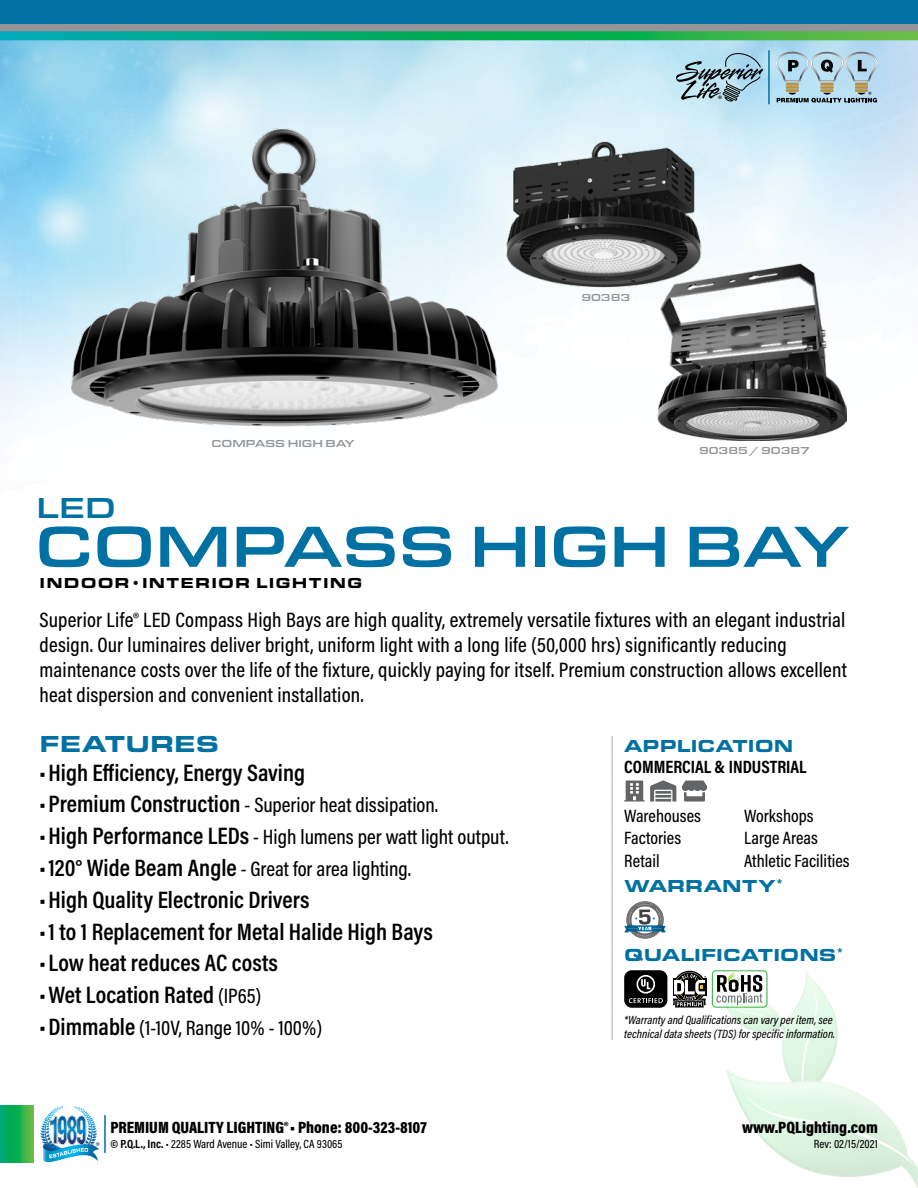
<style>
.page{position:relative;width:918px;height:1188px;background:#fff}
.page>*{position:absolute;margin:0;border:0;box-sizing:border-box;transform-origin:0 0}
.t1{font:500 60px "Eurostile Ext";letter-spacing:-.005em;color:#0071a2}
.t2{font:500 30px "Eurostile Ext";color:#0071a2}
.t3{font:600 24px "Acumin Pro Cond";color:#000}
.t4{font:900 24px "Eurostile Ext";color:#0071a2}
.t5{font:500 21px/25.2px "Acumin Pro Cond";letter-spacing:.01em;color:#000}
.t6{font:500 18px "Acumin Pro Cond";color:#000}
.t7{font:900 18px "Eurostile Ext";color:#0071a2}
.t8{font:700 18px "Acumin Pro Cond";color:#000}
.t9{font:900 16.5px "Acumin Pro Cond";color:#000}
.t10{font:900 15px "Eurostile Ext";letter-spacing:.075em;color:#000}
.t11{font:italic 500 12px/14.4px "Acumin Pro Cond";color:#000}
.t12{font:500 12px "Acumin Pro Cond";color:#000}
.t13{font:500 10.5px "Eurostile Ext";color:#939598}
.t14{font:700 4.8px "Helvetica";color:#000;scale:1.07 1}
.s1{font-weight:600;font-size:24px}
.s2{font-weight:500;font-size:21px}
.s3{font-weight:700}
</style>
<div class="page">
<img style="left:0;top:40px;width:918px;height:696px">
<img style="left:711px;top:972px;width:207px;height:215px">
<div style="left:0;top:15px;width:918px;height:18px;background:#939598"></div>
<div style="left:0;top:0;width:918px;height:24px;background:#0071a2"></div>
<svg style="left:0;top:1106px;width:33px;height:56px;background:#1caf53"></svg>
<svg style="left:676px;top:51px;width:87px;height:51px;background:#91b2c0"></svg>
<hr style="left:768px;top:50px;width:2px;height:54px;background:#0071a2">
<svg style="left:0;top:31px;width:918px;height:9px;background:#19ad69"></svg>
<svg style="left:776px;top:52px;width:102px;height:51px;background:#a1bcc6"></svg>
<svg style="left:59px;top:1106px;width:18px;height:2px"></svg>
<img style="left:43px;top:1116px;width:57px;height:46px">
<hr style="left:104px;top:1115px;width:2px;height:38px;background:#0071a2">
<svg style="left:611px;top:736px;width:2px;height:19px"></svg>
<hr style="left:611px;top:755px;width:2px;height:23px;background:#c7c8ca">
<hr style="left:611px;top:778px;width:2px;height:27px;background:#c7c8ca">
<hr style="left:611px;top:805px;width:2px;height:22px;background:#c7c8ca">
<hr style="left:611px;top:827px;width:2px;height:22px;background:#c7c8ca">
<hr style="left:611px;top:849px;width:2px;height:22px;background:#c7c8ca">
<hr style="left:611px;top:871px;width:2px;height:24px;background:#c7c8ca">
<hr style="left:611px;top:895px;width:2px;height:50px;background:#c7c8ca">
<svg style="left:611px;top:945px;width:2px;height:19px"></svg>
<hr style="left:611px;top:964px;width:2px;height:50px;background:#c7c8ca">
<hr style="left:611px;top:1014px;width:2px;height:26px;background:#c7c8ca">
<svg style="left:624px;top:780px;width:83px;height:22px"></svg>
<svg style="left:626px;top:901px;width:38px;height:38px"></svg>
<svg style="left:624px;top:902px;width:42px;height:36px"></svg>
<div style="left:624px;top:970px;width:43px;height:38px;background:#000;border-radius:8px"></div>
<svg style="left:629px;top:975px;width:34px;height:28px"></svg>
<svg style="left:673px;top:970px;width:34px;height:38px"></svg>
<svg style="left:716px;top:972px;width:46px;height:33px"></svg>
<div style="left:712px;top:970px;width:56px;height:38px;border:1px solid #fff;border-radius:4px"></div>
<img style="left:72px;top:129px;width:774px;height:311px">
<p class="t2" style="left:37px;top:486px;width:81px">LED</p>
<p class="t13" style="left:211px;top:436px;width:145px">COMPASS HIGH BAY</p>
<p class="t14" style="left:718px;top:93px;width:5px">®</p>
<p class="t13" style="left:581px;top:290px;width:50px">90383</p>
<p class="t13" style="left:699px;top:443px;width:113px">90385 / 90387</p>
<p class="t1" style="left:35px;top:504px;width:816px">COMPASS HIGH BAY</p>
<p class="t10" style="left:40px;top:572px;width:324px">INDOOR•INTERIOR LIGHTING</p>
<p class="t5" style="left:40px;top:606px;width:809px">Superior Life® LED Compass High Bays are high quality, extremely versatile fixtures with an elegant industrial design. Our luminaires deliver bright, uniform light with a long life (50,000 hrs) significantly reducing maintenance costs over the life of the fixture, quickly paying for itself. Premium construction allows excellent heat dispersion and convenient installation.</p>
<p class="t4" style="left:40px;top:726px;width:181px">FEATURES</p>
<p class="t3" style="left:40px;top:757px;width:267px">•High Efficiency, Energy Saving</p>
<p class="t5" style="left:40px;top:792px;width:400px"><span class="s1">•Premium Construction</span> - Superior heat dissipation.</p>
<p class="t5" style="left:40px;top:824px;width:471px"><span class="s1">•High Performance LEDs</span> - High lumens per watt light output.</p>
<p class="t5" style="left:40px;top:856px;width:373px"><span class="s1">•120° Wide Beam Angle</span> - Great for area lighting.</p>
<p class="t3" style="left:40px;top:884px;width:271px">•High Quality Electronic Drivers</p>
<p class="t3" style="left:40px;top:916px;width:395px">•1 to 1 Replacement for Metal Halide High Bays</p>
<p class="t3" style="left:40px;top:947px;width:240px">•Low heat reduces AC costs</p>
<p class="t3" style="left:40px;top:979px;width:223px">•Wet Location Rated <span class="s2">(IP65)</span></p>
<p class="t5" style="left:40px;top:1015px;width:284px"><span class="s1">•Dimmable</span> (1-10V, Range 10% - 100%)</p>
<p class="t9" style="left:110px;top:1116px;width:318px">PREMIUM QUALITY LIGHTING®• Phone: 800-323-8107</p>
<p class="t12" style="left:110px;top:1136px;width:234px"><span class="s3">© P.Q.L., Inc.</span> • 2285 Ward Avenue • Simi Valley, CA 93065</p>
<p class="t7" style="left:624px;top:733px;width:171px">APPLICATION</p>
<p class="t8" style="left:624px;top:755px;width:184px">COMMERCIAL &amp; INDUSTRIAL</p>
<p class="t6" style="left:624px;top:804px;width:78px">Warehouses</p>
<p class="t6" style="left:744px;top:804px;width:71px">Workshops</p>
<p class="t6" style="left:624px;top:827px;width:59px">Factories</p>
<p class="t6" style="left:744px;top:827px;width:75px">Large Areas</p>
<p class="t6" style="left:624px;top:849px;width:37px">Retail</p>
<p class="t6" style="left:744px;top:849px;width:107px">Athletic Facilities</p>
<p class="t7" style="left:624px;top:873px;width:160px">WARRANTY<sup>*</sup></p>
<p class="t7" style="left:624px;top:942px;width:221px">QUALIFICATIONS<sup>*</sup></p>
<p class="t11" style="left:624px;top:1012px;width:213px">*Warranty and Qualifications can vary per item, see technical data sheets (TDS) for specific information.</p>
<p class="t9" style="left:742px;top:1116px;width:137px">www.PQLighting.com</p>
<p class="t12" style="left:814px;top:1136px;width:66px">Rev: 02/15/2021</p>
</div>
